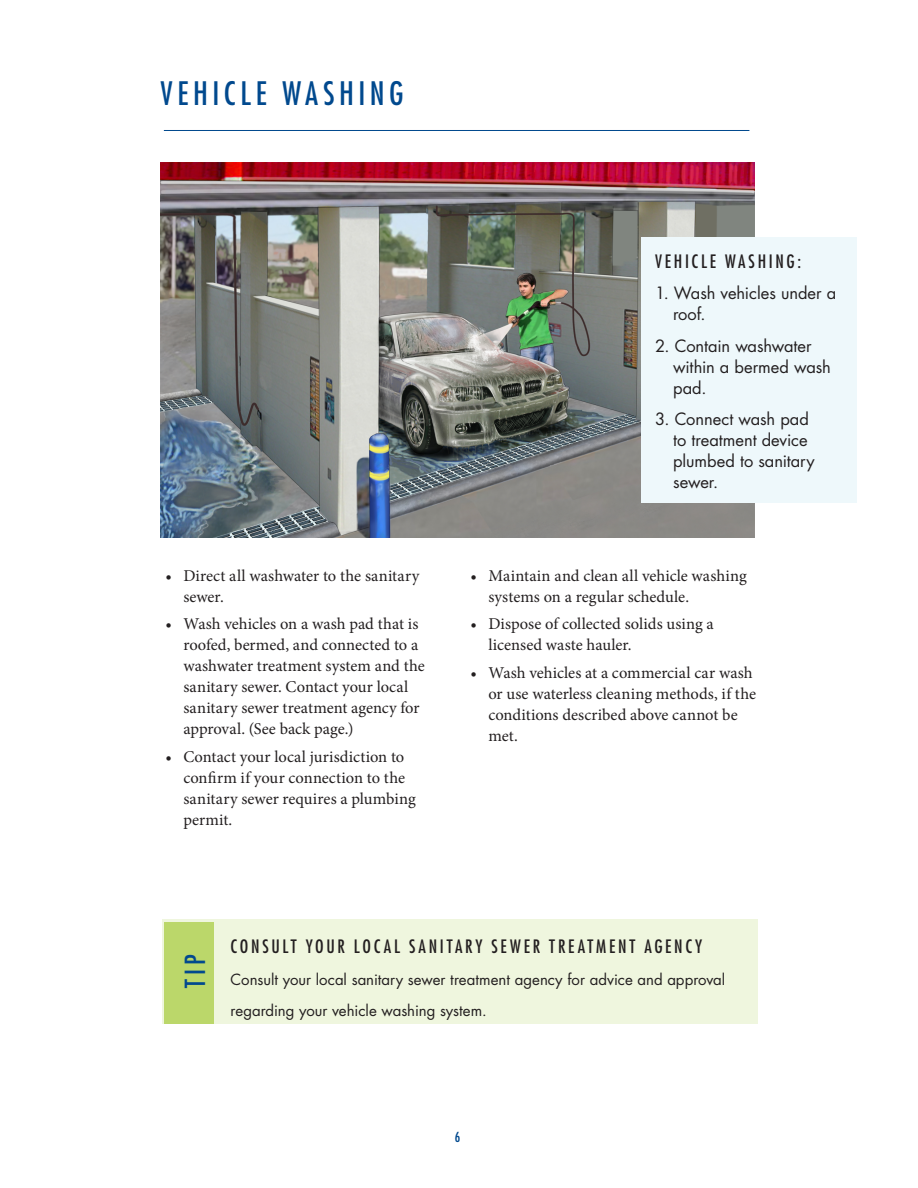
<style>
.page{position:relative;width:918px;height:1188px;background:#fff}
.page>*{position:absolute;margin:0;border:0;box-sizing:border-box;transform-origin:0 0}
._8_Bold_Blue_Bodycop{font:500 condensed 31.5px "Futura LT Pro";letter-spacing:.145em;color:#01498e}
._8_Bold_Blue_Bodycop-2{font:500 condensed 27px "Futura LT Pro";color:#01498e}
._9_bulleted_bodycopy{font:500 condensed 18px "Futura LT Pro";letter-spacing:.15em;color:#231f20}
._9b_bulleted_tight_b{font:16.5px/21px "Minion Pro";letter-spacing:.005em;color:#231f20}
._9_bulleted_bodycopy-2{font:16.5px/21px "Futura LT Pro";letter-spacing:-.005em;color:#231f20}
._9_bulleted_bodycopy-3{font:15px "Futura LT Pro";color:#231f20}
.t1{font:500 condensed 13.5px "Futura LT Pro";color:#01498e}
</style>
<div class="page">
<img style="left:160px;top:162px;width:594px;height:375px">
<hr style="left:164px;top:130px;width:585px;height:1px;background:#01498e">
<div style="left:642px;top:238px;width:215px;height:265px;background:#eef8fb"></div>
<div style="left:162px;top:920px;width:596px;height:104px;background:#eff6de"></div>
<div style="left:164px;top:922px;width:50px;height:101px;background:#bbd76a"></div>
<p class="_8_Bold_Blue_Bodycop" style="left:160px;top:72px;width:245px">VEHICLE WASHING</p>
<p class="_9b_bulleted_tight_b" style="left:183px;top:565px;width:238px;text-indent:-18px">• Direct all washwater to the sanitary sewer.</p>
<p class="_9b_bulleted_tight_b" style="left:183px;top:614px;width:243px;text-indent:-18px">• Wash vehicles on a wash pad that is roofed, bermed, and connected to a washwater treatment system and the sanitary sewer. Contact your local sanitary sewer treatment agency for approval. (See back page.)</p>
<p class="_9b_bulleted_tight_b" style="left:183px;top:746px;width:234px;text-indent:-18px">• Contact your local jurisdiction to confirm if your connection to the sanitary sewer requires a plumbing permit.</p>
<p class="_9_bulleted_bodycopy" style="left:655px;top:249px;width:147px">VEHICLE WASHING:</p>
<p class="_9_bulleted_bodycopy-2" style="left:673px;top:282px;width:165px;text-indent:-18px">1. Wash vehicles under a roof.</p>
<p class="_9_bulleted_bodycopy-2" style="left:673px;top:335px;width:159px;text-indent:-18px">2. Contain washwater within a bermed wash pad.</p>
<p class="_9_bulleted_bodycopy-2" style="left:673px;top:408px;width:143px;text-indent:-18px">3. Connect wash pad to treatment device plumbed to sanitary sewer.</p>
<p class="_9b_bulleted_tight_b" style="left:488px;top:565px;width:260px;text-indent:-18px">• Maintain and clean all vehicle washing systems on a regular schedule.</p>
<p class="_9b_bulleted_tight_b" style="left:488px;top:614px;width:227px;text-indent:-18px">• Dispose of collected solids using a licensed waste hauler.</p>
<p class="_9b_bulleted_tight_b" style="left:488px;top:662px;width:269px;text-indent:-18px">• Wash vehicles at a commercial car wash or use waterless cleaning methods, if the conditions described above cannot be met.</p>
<p class="_8_Bold_Blue_Bodycop-2" style="left:176px;top:988px;width:35px;rotate:-90deg">TIP</p>
<p class="_9_bulleted_bodycopy" style="left:231px;top:934px;width:473px">CONSULT YOUR LOCAL SANITARY SEWER TREATMENT AGENCY</p>
<p class="_9_bulleted_bodycopy-3" style="left:231px;top:969px;width:496px">Consult your local sanitary sewer treatment agency for advice and approval</p>
<p class="_9_bulleted_bodycopy-3" style="left:231px;top:1001px;width:258px">regarding your vehicle washing system.</p>
<p class="t1" style="left:455px;top:1128px;width:7px">6</p>
</div>
